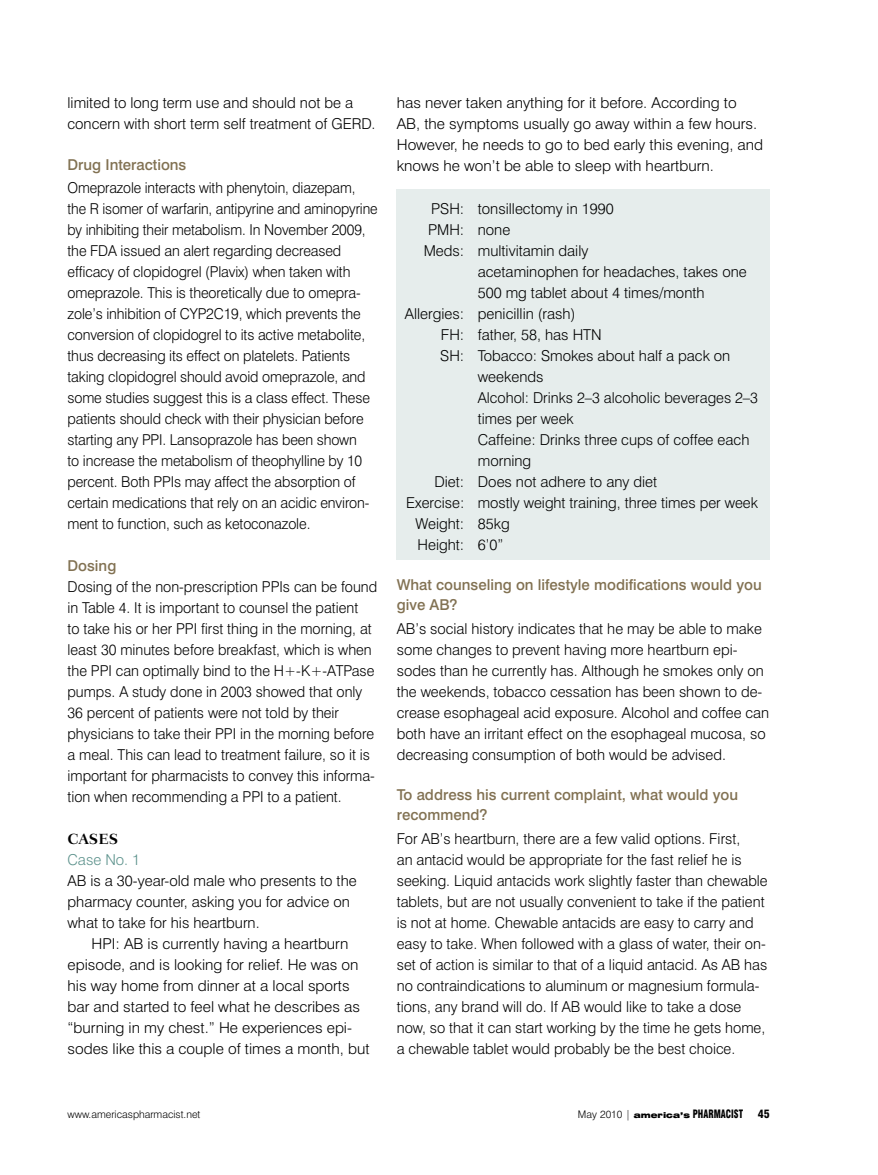
<style>
.page{position:relative;width:878px;height:1175px;background:#fff}
.page>*{position:absolute;margin:0;border:0;box-sizing:border-box;transform-origin:0 0}
.t1{font:300 15px/21px "Swiss 721 BT";color:#000}
.t2{font:300 15px/21px "Swiss 721 BT";color:#000;scale:.94 1}
.t3{font:500 15px/19.5px "Swiss 721 BT";color:#827253}
.t4{font:300 15px "Swiss 721 BT";color:#5e938d}
.t5{font:700 15px "Fairfield LH";color:#000}
.t6{font:900 condensed 11.25px "Swiss 721 BT";color:#000;scale:.8 1}
.t7{font:900 condensed 11.25px "Swiss 721 BT";color:#000}
.t8{font:300 10.5px "Swiss 721 BT";color:#000}
.s1{font-weight:300;font-stretch:normal;font-size:10.5px}
.s2{font-stretch:expanded;font-size:7.95px}
</style>
<div class="page">
<div style="left:397px;top:189px;width:373px;height:371px;background:#e6edec"></div>
<p class="t1" style="left:68px;top:92px;width:309px">limited to long term use and should not be a concern with short term self treatment of GERD.</p>
<p class="t3" style="left:68px;top:155px;width:120px">Drug Interactions</p>
<p class="t2" style="left:67px;top:176px;width:331px">Omeprazole interacts with phenytoin, diazepam, the R isomer of warfarin, antipyrine and aminopyrine by inhibiting their metabolism. In November 2009, the FDA issued an alert regarding decreased efficacy of clopidogrel (Plavix) when taken with omeprazole. This is theoretically due to omepra&shy;zole’s inhibition of CYP2C19, which prevents the conversion of clopidogrel to its active metabolite, thus decreasing its effect on platelets. Patients taking clopidogrel should avoid omeprazole, and some studies suggest this is a class effect. These patients should check with their physician before starting any PPI. Lansoprazole has been shown<br>to increase the metabolism of theophylline by 10 percent. Both PPIs may affect the absorption of certain medications that rely on an acidic environ&shy;ment to function, such as ketoconazole.</p>
<p class="t3" style="left:68px;top:555px;width:50px">Dosing</p>
<p class="t1" style="left:68px;top:575px;width:311px">Dosing of the non-prescription PPIs can be found in Table 4. It is important to counsel the patient<br>to take his or her PPI first thing in the morning, at least 30 minutes before breakfast, which is when the PPI can optimally bind to the H+-K+-ATPase pumps. A study done in 2003 showed that only 36 percent of patients were not told by their physicians to take their PPI in the morning before a meal. This can lead to treatment failure, so it is important for pharmacists to convey this informa&shy;tion when recommending a PPI to a patient.</p>
<p class="t5" style="left:68px;top:830px;width:23px">CASES</p>
<p class="t4" style="left:68px;top:850px;width:74px">Case No. 1</p>
<p class="t1" style="left:68px;top:869px;width:291px">AB is a 30-year-old male who presents to the pharmacy counter, asking you for advice on what to take for his heartburn.</p>
<p class="t1" style="left:68px;top:932px;width:303px;text-indent:24px">HPI: AB is currently having a heartburn episode, and is looking for relief. He was on his way home from dinner at a local sports bar and started to feel what he describes as “burning in my chest.” He experiences epi&shy;sodes like this a couple of times a month, but</p>
<p class="t1" style="left:397px;top:92px;width:368px">has never taken anything for it before. According to AB, the symptoms usually go away within a few hours.<br>However, he needs to go to bed early this evening, and knows he won’t be able to sleep with heartburn.</p>
<p class="t1" style="left:423px;top:197px;width:191px;text-indent:8px">PSH: tonsillectomy in 1990<br>PMH: none<br>Meds: multivitamin daily</p>
<p class="t1" style="left:478px;top:260px;width:270px">acetaminophen for headaches, takes one</p>
<p class="t1" style="left:478px;top:281px;width:228px">500 mg tablet about 4 times/month</p>
<p class="t1" style="left:405px;top:302px;width:172px">Allergies: penicillin (rash)</p>
<p class="t1" style="left:441px;top:323px;width:162px">FH: father, 58, has HTN</p>
<p class="t1" style="left:440px;top:344px;width:291px">SH: Tobacco: Smokes about half a pack on</p>
<p class="t1" style="left:478px;top:365px;width:67px">weekends</p>
<p class="t1" style="left:478px;top:386px;width:282px">Alcohol: Drinks 2–3 alcoholic beverages 2–3</p>
<p class="t1" style="left:478px;top:407px;width:97px">times per week</p>
<p class="t1" style="left:478px;top:428px;width:273px">Caffeine: Drinks three cups of coffee each</p>
<p class="t1" style="left:478px;top:449px;width:55px">morning</p>
<p class="t1" style="left:434px;top:470px;width:224px">Diet: Does not adhere to any diet</p>
<p class="t1" style="left:406px;top:491px;width:353px">Exercise: mostly weight training, three times per week</p>
<p class="t1" style="left:415px;top:512px;width:96px">Weight: 85kg</p>
<p class="t1" style="left:417px;top:533px;width:87px">Height: 6’0”</p>
<p class="t3" style="left:397px;top:575px;width:366px">What counseling on lifestyle modifications would you give AB?</p>
<p class="t1" style="left:397px;top:617px;width:374px">AB’s social history indicates that he may be able to make some changes to prevent having more heartburn epi&shy;sodes than he currently has. Although he smokes only on the weekends, tobacco cessation has been shown to de&shy;crease esophageal acid exposure. Alcohol and coffee can both have an irritant effect on the esophageal mucosa, so decreasing consumption of both would be advised.</p>
<p class="t3" style="left:397px;top:785px;width:343px">To address his current complaint, what would you recommend?</p>
<p class="t1" style="left:397px;top:827px;width:372px">For AB’s heartburn, there are a few valid options. First,<br>an antacid would be appropriate for the fast relief he is seeking. Liquid antacids work slightly faster than chewable tablets, but are not usually convenient to take if the patient is not at home. Chewable antacids are easy to carry and easy to take. When followed with a glass of water, their on&shy;set of action is similar to that of a liquid antacid. As AB has no contraindications to aluminum or magnesium formula&shy;tions, any brand will do. If AB would like to take a dose now, so that it can start working by the time he gets home, a chewable tablet would probably be the best choice.</p>
<p class="t8" style="left:68px;top:1108px;width:134px">www.americaspharmacist.net</p>
<p class="t6" style="left:578px;top:1107px;width:208px"><span class="s1">May 2010 |</span> <span class="s2">america’s</span> PHARMACIST</p>
<p class="t7" style="left:757px;top:1107px;width:14px">45</p>
</div>
